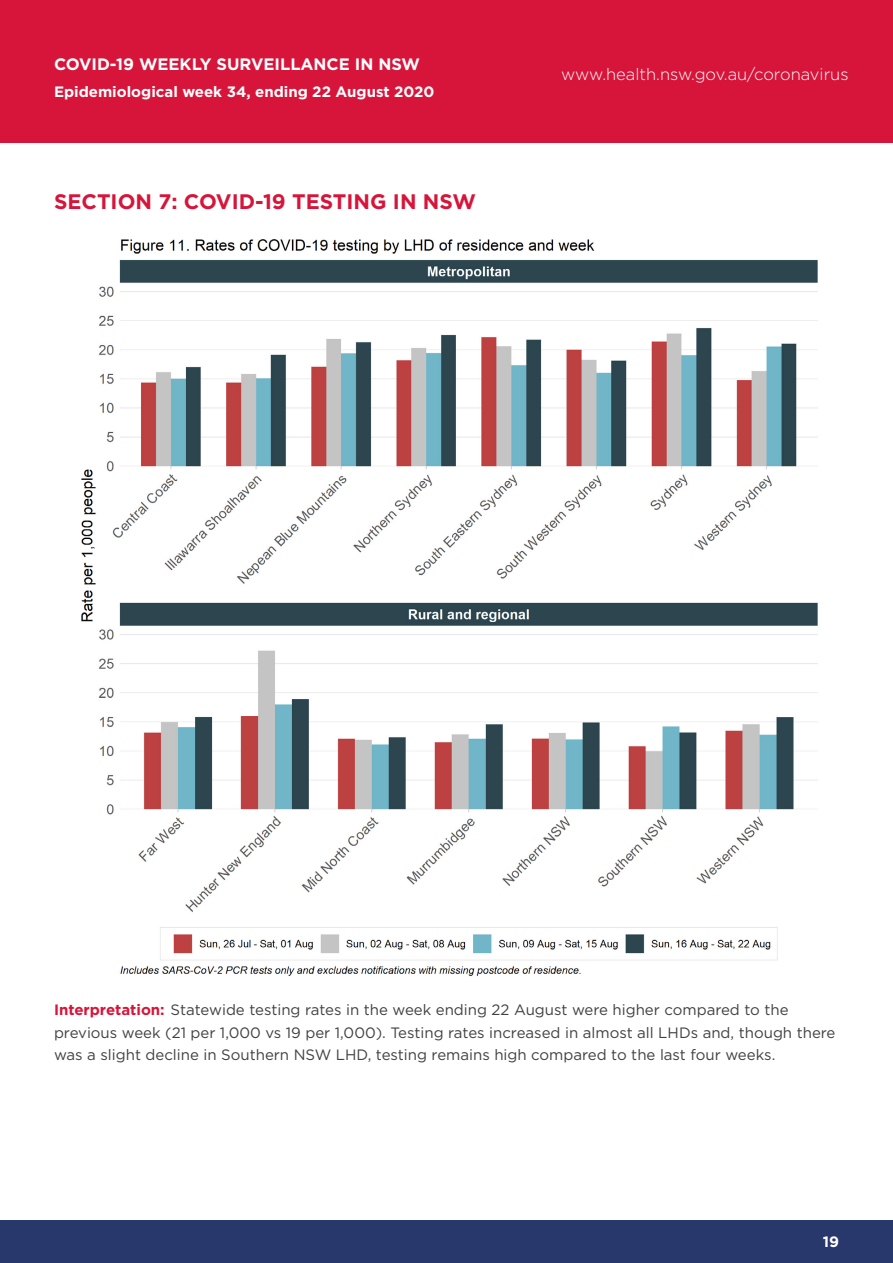
<style>
.page{position:relative;width:893px;height:1263px;background:#fff}
.page>*{position:absolute;margin:0;border:0;box-sizing:border-box;transform-origin:0 0}
.t1{font:700 21px "Gotham";color:#d7153a}
.t2{font:300 16.5px "Gotham";color:#fff}
.t3{font:700 16.5px "Gotham";color:#fff}
.t4{font:15px/22.5px "Gotham";color:#414042}
.t5{font:700 15px "Gotham";color:#fff}
.s1{font-weight:700;color:#d7153a}
</style>
<div class="page">
<div style="left:0;top:1220px;width:893px;height:43px;background:#28386c"></div>
<div style="left:0;top:0;width:893px;height:143px;background:#d7153a"></div>
<img style="left:81px;top:239px;width:737px;height:737px">
<p class="t3" style="left:54px;top:55px;width:368px">COVID-19 WEEKLY SURVEILLANCE IN NSW</p>
<p class="t5" style="left:54px;top:83px;width:382px">Epidemiological week 34, ending 22 August 2020</p>
<h1 class="t1" style="left:54px;top:189px;width:423px">SECTION 7: COVID-19 TESTING IN NSW</h1>
<p class="t2" style="left:561px;top:65px;width:289px">www.health.nsw.gov.au/coronavirus</p>
<p class="t4" style="left:54px;top:998px;width:783px"><span class="s1">Interpretation:</span> Statewide testing rates in the week ending 22 August were higher compared to the previous week (21 per 1,000 vs 19 per 1,000). Testing rates increased in almost all LHDs and, though there was a slight decline in Southern NSW LHD, testing remains high compared to the last four weeks.</p>
<p class="t5" style="left:823px;top:1233px;width:18px">19</p>
</div>
